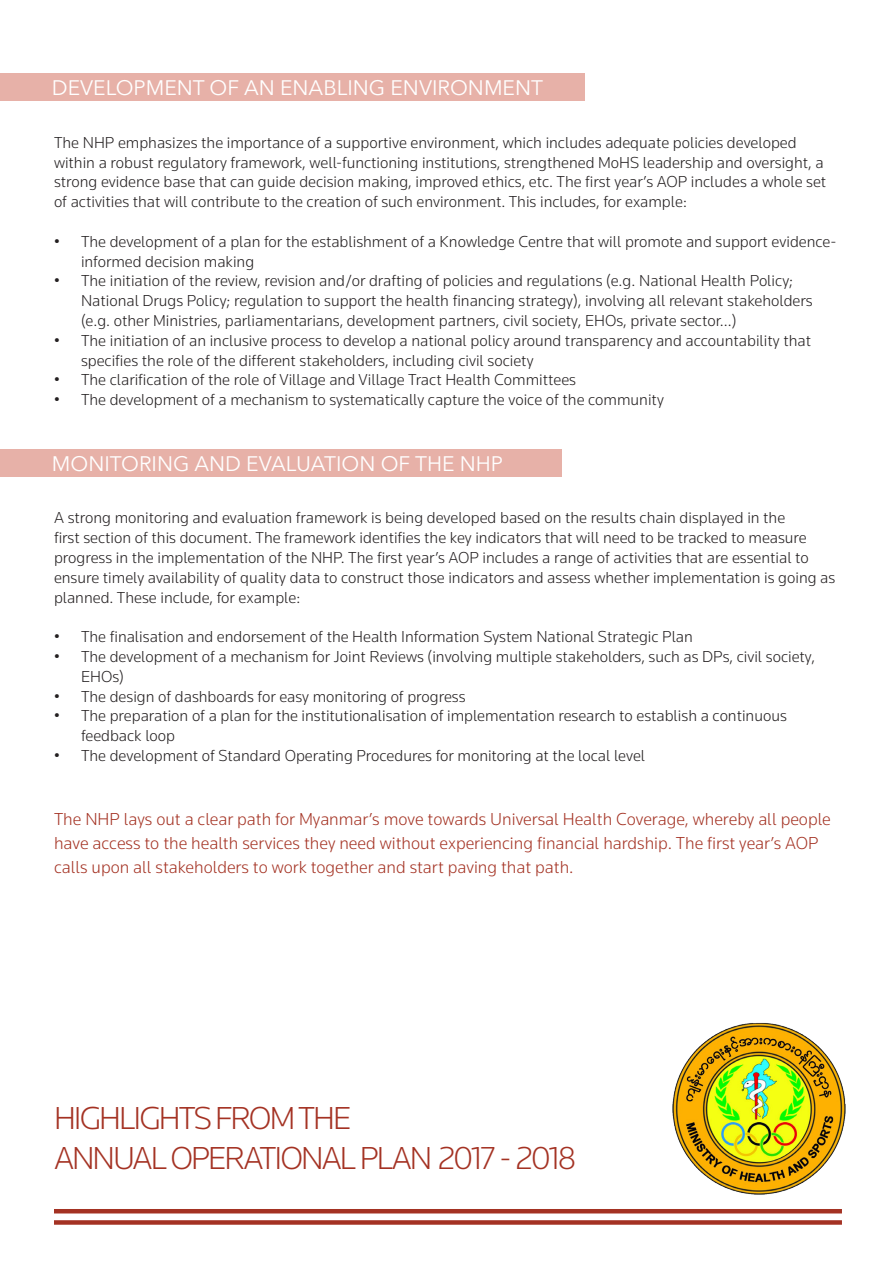
<style>
.page{position:relative;width:893px;height:1263px;background:#fff}
.page>*{position:absolute;margin:0;border:0;box-sizing:border-box;transform-origin:0 0}
.t1{font:300 33px "Knowledge";letter-spacing:-.06em;color:#a43223}
.t2{font:21px "Avenir Next";color:#fff}
.t3{font:300 18px/24px "Knowledge";color:#a43223}
.t4{font:300 16.5px/19.8px "Knowledge";color:#231f20}
</style>
<div class="page">
<img style="left:672px;top:1023px;width:174px;height:172px">
<hr style="left:54px;top:1209px;width:788px;height:4px;background:#a43223">
<div style="left:54px;top:1220px;width:788px;height:5px;background:#a43223"></div>
<div style="left:0;top:73px;width:585px;height:28px;background:#e7b1a8"></div>
<div style="left:0;top:449px;width:561px;height:28px;background:#e7b1a8"></div>
<p class="t2" style="left:52px;top:70px;width:493px">DEVELOPMENT OF AN ENABLING ENVIRONMENT</p>
<p class="t4" style="left:54px;top:132px;width:774px">The NHP emphasizes the importance of a supportive environment, which includes adequate policies developed within a robust regulatory framework, well-functioning institutions, strengthened MoHS leadership and oversight, a strong evidence base that can guide decision making, improved ethics, etc. The first year’s AOP includes a whole set of activities that will contribute to the creation of such environment. This includes, for example:</p>
<p class="t4" style="left:81px;top:231px;width:757px;text-indent:-27px">• The development of a plan for the establishment of a Knowledge Centre that will promote and support evidence&shy;informed decision making</p>
<p class="t4" style="left:81px;top:271px;width:733px;text-indent:-27px">• The initiation of the review, revision and/or drafting of policies and regulations (e.g. National Health Policy;<br>National Drugs Policy; regulation to support the health financing strategy), involving all relevant stakeholders (e.g. other Ministries, parliamentarians, development partners, civil society, EHOs, private sector…)</p>
<p class="t4" style="left:81px;top:330px;width:731px;text-indent:-27px">• The initiation of an inclusive process to develop a national policy around transparency and accountability that specifies the role of the different stakeholders, including civil society</p>
<p class="t4" style="left:54px;top:370px;width:524px">• The clarification of the role of Village and Village Tract Health Committees</p>
<p class="t4" style="left:54px;top:390px;width:611px">• The development of a mechanism to systematically capture the voice of the community</p>
<p class="t2" style="left:52px;top:445px;width:453px">MONITORING AND EVALUATION OF THE NHP</p>
<p class="t4" style="left:54px;top:508px;width:783px">A strong monitoring and evaluation framework is being developed based on the results chain displayed in the<br>first section of this document. The framework identifies the key indicators that will need to be tracked to measure progress in the implementation of the NHP. The first year’s AOP includes a range of activities that are essential to ensure timely availability of quality data to construct those indicators and assess whether implementation is going as planned. These include, for example:</p>
<p class="t4" style="left:54px;top:627px;width:640px">• The finalisation and endorsement of the Health Information System National Strategic Plan</p>
<p class="t4" style="left:81px;top:646px;width:736px;text-indent:-27px">• The development of a mechanism for Joint Reviews (involving multiple stakeholders, such as DPs, civil society,<br>EHOs)</p>
<p class="t4" style="left:54px;top:686px;width:413px">• The design of dashboards for easy monitoring of progress</p>
<p class="t4" style="left:81px;top:706px;width:707px;text-indent:-27px">• The preparation of a plan for the institutionalisation of implementation research to establish a continuous feedback loop</p>
<p class="t4" style="left:54px;top:745px;width:593px">• The development of Standard Operating Procedures for monitoring at the local level</p>
<p class="t3" style="left:54px;top:806px;width:778px">The NHP lays out a clear path for Myanmar’s move towards Universal Health Coverage, whereby all people have access to the health services they need without experiencing financial hardship. The first year’s AOP calls upon all stakeholders to work together and start paving that path.</p>
<p class="t1" style="left:54px;top:1098px;width:299px">HIGHLIGHTS FROM THE</p>
<p class="t1" style="left:54px;top:1137px;width:524px">ANNUAL OPERATIONAL PLAN 2017 - 2018</p>
</div>
